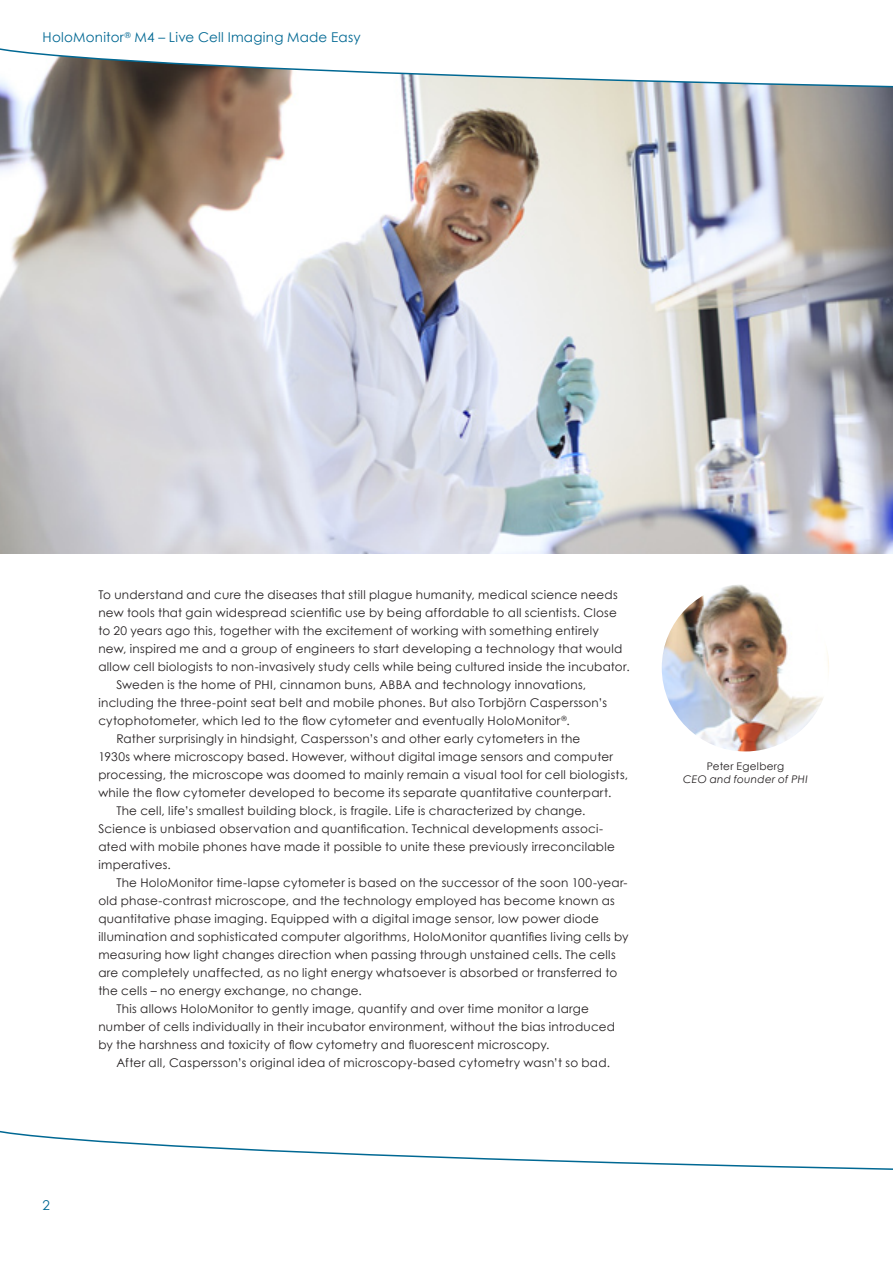
<style>
.page{position:relative;width:893px;height:1263px;background:#fff}
.page>*{position:absolute;margin:0;border:0;box-sizing:border-box;transform-origin:0 0}
.t1{font:13.5px "Century Gothic";letter-spacing:.02em;color:#006893}
.t2{font:12px "Century Gothic";letter-spacing:.02em;color:#231f20}
.t3{font:italic 10.5px "Century Gothic";letter-spacing:.02em;color:#231f20}
.t4{font:10.5px "Century Gothic";letter-spacing:.03em;color:#231f20}
</style>
<div class="page">
<img style="left:0;top:97px;width:893px;height:457px">
<img style="left:662px;top:584px;width:167px;height:167px;border-radius:84px">
<svg style="left:0;top:1130px;width:892px;height:40px"></svg>
<svg style="left:0;top:48px;width:892px;height:49px"></svg>
<svg style="left:892px;top:85px;width:1px;height:12px"></svg>
<p class="t1" style="left:43px;top:29px;width:320px">HoloMonitor<sup>®</sup> M4 – Live Cell Imaging Made Easy</p>
<p class="t2" style="left:98px;top:587px;width:521px">To understand and cure the diseases that still plague humanity, medical science needs</p>
<p class="t2" style="left:98px;top:605px;width:520px">new tools that gain widespread scientific use by being affordable to all scientists. Close</p>
<p class="t2" style="left:98px;top:623px;width:502px">to 20 years ago this, together with the excitement of working with something entirely</p>
<p class="t2" style="left:98px;top:641px;width:526px">new, inspired me and a group of engineers to start developing a technology that would</p>
<p class="t2" style="left:98px;top:659px;width:533px">allow cell biologists to non-invasively study cells while being cultured inside the incubator.</p>
<p class="t2" style="left:116px;top:677px;width:471px">Sweden is the home of PHI, cinnamon buns, ABBA and technology innovations,</p>
<p class="t2" style="left:98px;top:695px;width:510px">including the three-point seat belt and mobile phones. But also Torbjörn Caspersson’s</p>
<p class="t2" style="left:98px;top:713px;width:473px">cytophotometer, which led to the flow cytometer and eventually HoloMonitor<sup>®</sup>.</p>
<p class="t2" style="left:116px;top:731px;width:466px">Rather surprisingly in hindsight, Caspersson’s and other early cytometers in the</p>
<p class="t2" style="left:98px;top:749px;width:516px">1930s where microscopy based. However, without digital image sensors and computer</p>
<p class="t2" style="left:98px;top:767px;width:531px">processing, the microscope was doomed to mainly remain a visual tool for cell biologists,</p>
<p class="t2" style="left:98px;top:785px;width:515px">while the flow cytometer developed to become its separate quantitative counterpart.</p>
<p class="t2" style="left:116px;top:803px;width:471px">The cell, life’s smallest building block, is fragile. Life is characterized by change.</p>
<p class="t2" style="left:98px;top:821px;width:506px">Science is unbiased observation and quantification. Technical developments associ-</p>
<p class="t2" style="left:98px;top:839px;width:518px">ated with mobile phones have made it possible to unite these previously irreconcilable</p>
<p class="t2" style="left:98px;top:857px;width:74px">imperatives.</p>
<p class="t2" style="left:116px;top:875px;width:513px">The HoloMonitor time-lapse cytometer is based on the successor of the soon 100-year-</p>
<p class="t2" style="left:98px;top:893px;width:518px">old phase-contrast microscope, and the technology employed has become known as</p>
<p class="t2" style="left:98px;top:911px;width:502px">quantitative phase imaging. Equipped with a digital image sensor, low power diode</p>
<p class="t2" style="left:98px;top:929px;width:532px">illumination and sophisticated computer algorithms, HoloMonitor quantifies living cells by</p>
<p class="t2" style="left:98px;top:947px;width:519px">measuring how light changes direction when passing through unstained cells. The cells</p>
<p class="t2" style="left:98px;top:965px;width:520px">are completely unaffected, as no light energy whatsoever is absorbed or transferred to</p>
<p class="t2" style="left:98px;top:983px;width:265px">the cells – no energy exchange, no change.</p>
<p class="t2" style="left:116px;top:1001px;width:474px">This allows HoloMonitor to gently image, quantify and over time monitor a large</p>
<p class="t2" style="left:98px;top:1019px;width:518px">number of cells individually in their incubator environment, without the bias introduced</p>
<p class="t2" style="left:98px;top:1037px;width:453px">by the harshness and toxicity of flow cytometry and fluorescent microscopy.</p>
<p class="t2" style="left:116px;top:1055px;width:495px">After all, Caspersson’s original idea of microscopy-based cytometry wasn’t so bad.</p>
<p class="t1" style="left:43px;top:1197px;width:9px">2</p>
<p class="t4" style="left:707px;top:759px;width:79px">Peter Egelberg</p>
<p class="t3" style="left:683px;top:773px;width:126px">CEO and founder of PHI</p>
</div>
